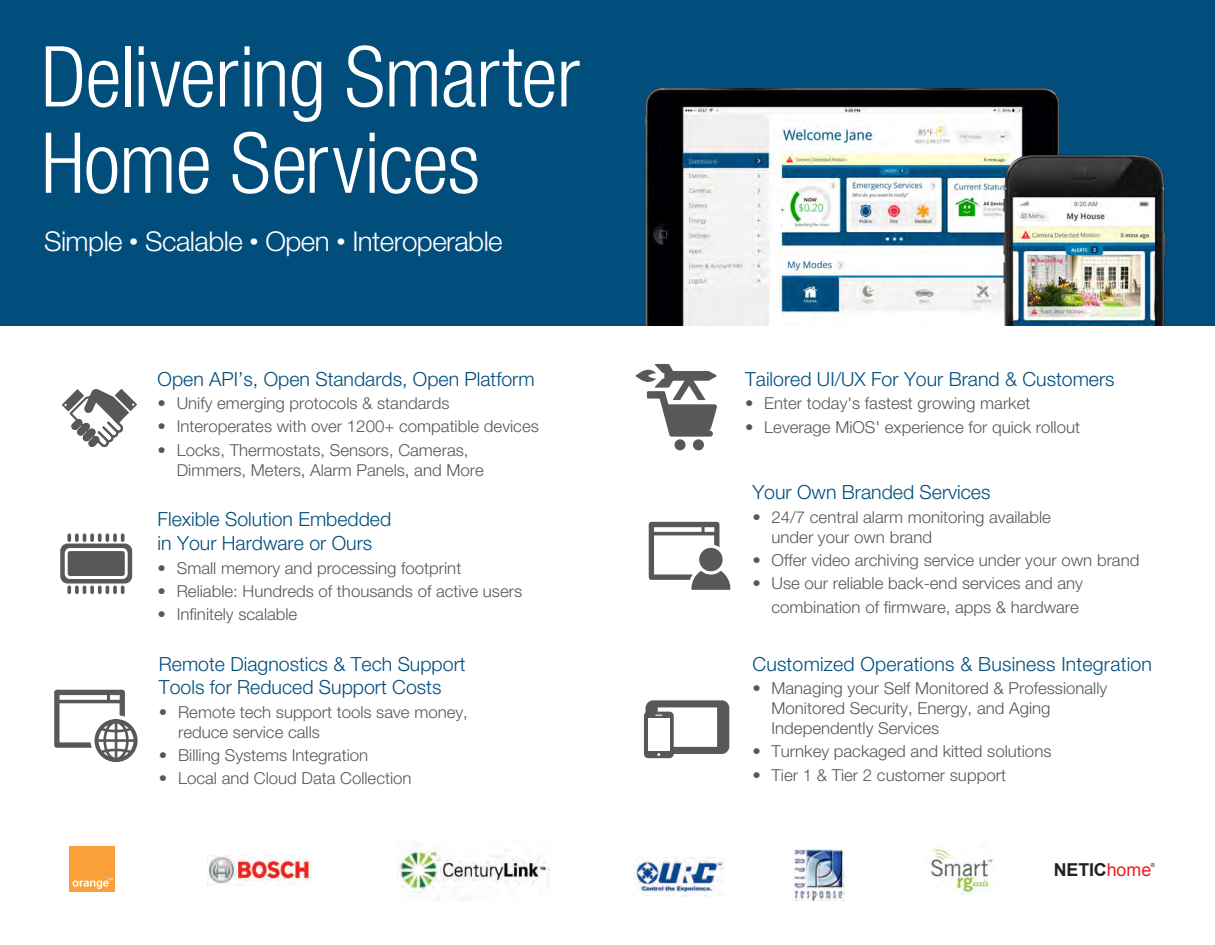
<style>
.page{position:relative;width:1215px;height:945px;background:#fff}
.page>*{position:absolute;margin:0;border:0;box-sizing:border-box;transform-origin:0 0}
.t1{font:300 condensed 84.15px/86.4px "Helvetica Neue LT Std";letter-spacing:-.01em;color:#fff}
.t2{font:300 27.3px "Helvetica Neue LT Std";letter-spacing:-.02em;color:#fff}
.t3{font:300 19.5px/24.3px "Helvetica Neue LT Std";color:#014e7d}
.t4{font:700 17.85px "Arial";letter-spacing:-.01em;color:#231f20}
.t5{font:300 16.5px/19.8px "Helvetica Neue LT Std";color:#57585a}
.t6{font:5.55px "Arial";color:#231f20}
.s1{font-size:18px}
.s2{font-weight:400;color:#ee1d23}
</style>
<div class="page">
<div style="left:0;top:0;width:1215px;height:326px;background:#014e7d"></div>
<img style="left:645px;top:88px;width:415px;height:238px">
<img style="left:996px;top:150px;width:170px;height:176px">
<svg style="left:635px;top:364px;width:82px;height:73px"></svg>
<div style="left:675px;top:439px;width:11px;height:11px;background:#57585a;border-radius:50%"></div>
<div style="left:693px;top:439px;width:11px;height:11px;background:#57585a;border-radius:50%"></div>
<svg style="left:60px;top:533px;width:72px;height:61px"></svg>
<svg style="left:62px;top:389px;width:75px;height:58px"></svg>
<div style="left:644px;top:712px;width:30px;height:46px;background:#57585a;border-radius:4px"></div>
<svg style="left:646px;top:700px;width:83px;height:56px"></svg>
<div style="left:648px;top:718px;width:22px;height:33px;background:#fff"></div>
<svg style="left:649px;top:522px;width:82px;height:68px"></svg>
<svg style="left:54px;top:690px;width:84px;height:73px"></svg>
<img style="left:399px;top:844px;width:151px;height:56px">
<div style="left:70px;top:846px;width:45px;height:45px;background:#f9a03a"></div>
<svg style="left:73px;top:878px;width:40px;height:11px"></svg>
<img style="left:633px;top:857px;width:91px;height:39px">
<img style="left:793px;top:849px;width:52px;height:52px">
<img style="left:207px;top:855px;width:104px;height:30px">
<img style="left:929px;top:846px;width:64px;height:48px">
<h1 class="t1" style="left:41px;top:33px;width:540px">Delivering Smarter<br>Home Services</h1>
<h2 class="t2" style="left:44px;top:225px;width:460px">Simple <span class="s1">•</span> Scalable <span class="s1">•</span> Open <span class="s1">•</span> Interoperable</h2>
<p class="t3" style="left:158px;top:366px;width:379px">Open API’s, Open Standards, Open Platform</p>
<p class="t5" style="left:158px;top:393px;width:293px">• Unify emerging protocols &amp; standards</p>
<p class="t5" style="left:158px;top:416px;width:383px">• Interoperates with over 1200+ compatible devices</p>
<p class="t5" style="left:177px;top:440px;width:309px;text-indent:-19px">• Locks, Thermostats, Sensors, Cameras,<br>Dimmers, Meters, Alarm Panels, and More</p>
<p class="t3" style="left:158px;top:506px;width:235px">Flexible Solution Embedded in Your Hardware or Ours</p>
<p class="t5" style="left:158px;top:557px;width:305px">• Small memory and processing footprint</p>
<p class="t5" style="left:158px;top:581px;width:366px">• Reliable: Hundreds of thousands of active users</p>
<p class="t5" style="left:158px;top:604px;width:141px">• Infinitely scalable</p>
<p class="t3" style="left:159px;top:652px;width:308px;line-height:23.4px">Remote Diagnostics &amp; Tech Support<br>Tools for Reduced Support Costs</p>
<p class="t5" style="left:178px;top:702px;width:291px;text-indent:-19px">• Remote tech support tools save money, reduce service calls</p>
<p class="t5" style="left:159px;top:745px;width:211px">• Billing Systems Integration</p>
<p class="t5" style="left:159px;top:768px;width:254px">• Local and Cloud Data Collection</p>
<p class="t3" style="left:745px;top:367px;width:371px">Tailored UI/UX For Your Brand &amp; Customers</p>
<p class="t5" style="left:745px;top:393px;width:287px">• Enter today's fastest growing market</p>
<p class="t5" style="left:745px;top:417px;width:336px">• Leverage MiOS' experience for quick rollout</p>
<p class="t3" style="left:752px;top:480px;width:240px">Your Own Branded Services</p>
<p class="t5" style="left:772px;top:507px;width:281px;text-indent:-19px">• 24/7 central alarm monitoring available under your own brand</p>
<p class="t5" style="left:752px;top:550px;width:389px">• Offer video archiving service under your own brand</p>
<p class="t5" style="left:752px;top:571px;width:332px;line-height:23.4px;text-align:right">• Use our reliable back-end services and any combination of firmware, apps &amp; hardware</p>
<p class="t3" style="left:752px;top:652px;width:401px">Customized Operations &amp; Business Integration</p>
<p class="t5" style="left:772px;top:678px;width:337px;text-indent:-19px">• Managing your Self Monitored &amp; Professionally<br>Monitored Security, Energy, and Aging<br>Independently Services</p>
<p class="t5" style="left:752px;top:741px;width:301px">• Turnkey packaged and kitted solutions</p>
<p class="t5" style="left:752px;top:765px;width:255px">• Tier 1 &amp; Tier 2 customer support</p>
<p class="t4" style="left:1054px;top:858px;width:99px">NETIC<span class="s2">home</span></p>
<p class="t6" style="left:1151px;top:861px;width:6px">®</p>
</div>
